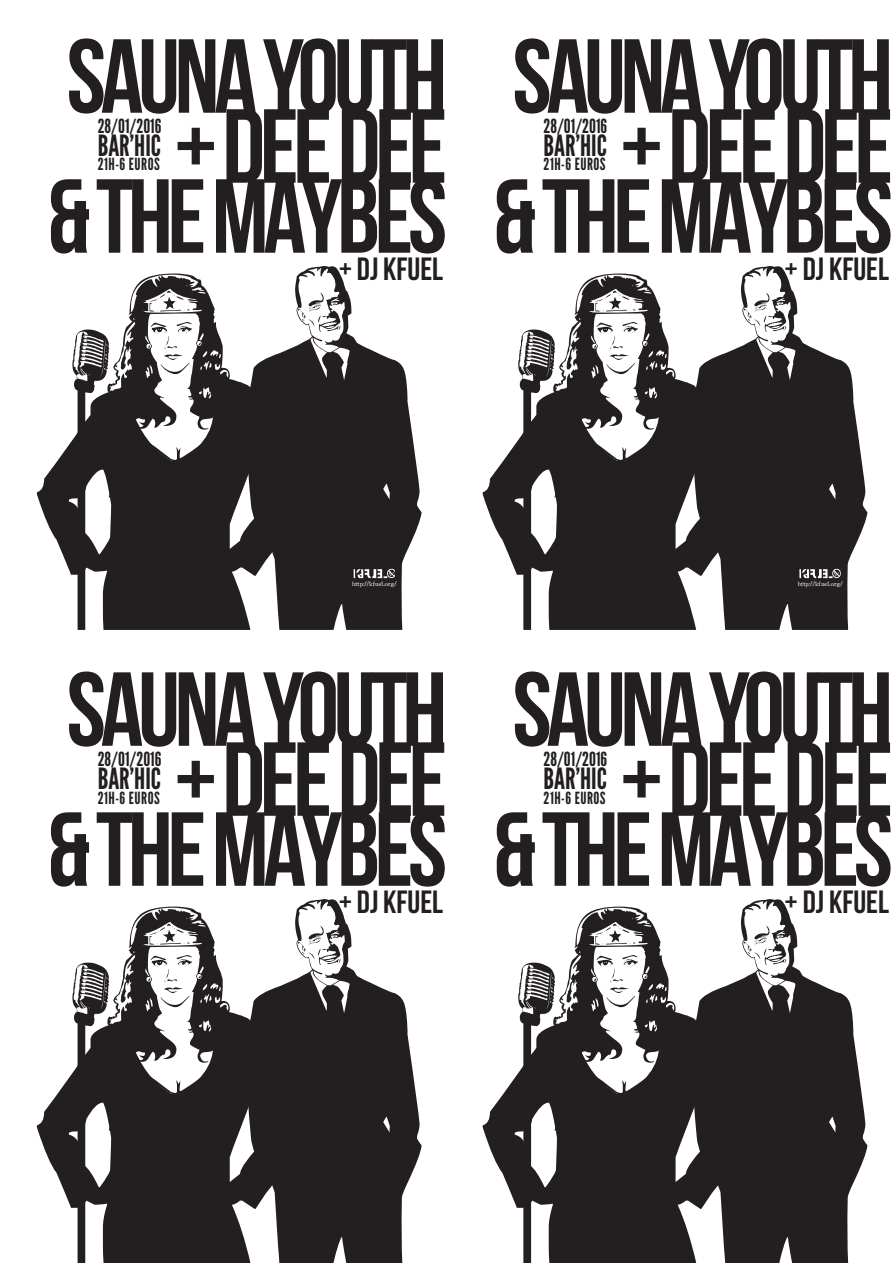
<style>
.page{position:relative;width:893px;height:1263px;background:#fff}
.page>*{position:absolute;margin:0;border:0;box-sizing:border-box;transform-origin:0 0}
.t1{font:700 105px "Bebas Neue";letter-spacing:-.05em;color:#231f20}
.t2{font:700 32.25px "Bebas Neue";color:#231f20}
.t3{font:29.25px "League Gothic";color:#231f20}
.t4{font:19.5px "League Gothic";color:#231f20}
.t5{font:16.8px "League Gothic";letter-spacing:.03em;color:#231f20}
.t6{font:6px "Oldstyle HPLHS";letter-spacing:.015em;color:#fff}
</style>
<div class="page">
<svg style="left:37px;top:440px;width:209px;height:190px;fill:#231f20"></svg>
<svg style="left:37px;top:1074px;width:209px;height:189px;fill:#231f20"></svg>
<svg style="left:483px;top:440px;width:208px;height:190px;fill:#231f20"></svg>
<svg style="left:483px;top:1073px;width:208px;height:190px;fill:#231f20"></svg>
<svg style="left:246px;top:348px;width:176px;height:282px;background:#423f40"></svg>
<svg style="left:246px;top:981px;width:176px;height:282px;background:#433f40"></svg>
<svg style="left:691px;top:348px;width:176px;height:282px;background:#413e3e"></svg>
<svg style="left:691px;top:981px;width:176px;height:282px;background:#3d393a"></svg>
<svg style="left:289px;top:266px;width:79px;height:97px"></svg>
<svg style="left:289px;top:899px;width:79px;height:97px"></svg>
<svg style="left:735px;top:266px;width:79px;height:97px"></svg>
<svg style="left:735px;top:899px;width:79px;height:97px"></svg>
<div style="left:78px;top:381px;width:7px;height:249px;background:#231f20"></div>
<div style="left:78px;top:1014px;width:7px;height:249px;background:#231f20"></div>
<div style="left:523px;top:381px;width:8px;height:249px;background:#231f20"></div>
<div style="left:523px;top:1014px;width:8px;height:249px;background:#231f20"></div>
<svg style="left:72px;top:274px;width:183px;height:224px"></svg>
<svg style="left:72px;top:906px;width:183px;height:225px"></svg>
<svg style="left:518px;top:274px;width:183px;height:224px"></svg>
<svg style="left:518px;top:906px;width:183px;height:225px"></svg>
<div style="left:352px;top:566px;width:45px;height:14px;border:1px solid #231f20"></div>
<img style="left:355px;top:569px;width:39px;height:8px">
<div style="left:353px;top:567px;width:43px;height:12px;border:1px solid #231f20"></div>
<div style="left:798px;top:566px;width:45px;height:14px;border:1px solid #231f20"></div>
<img style="left:800px;top:569px;width:40px;height:8px">
<div style="left:798px;top:567px;width:44px;height:12px;border:1px solid #231f20"></div>
<p class="t1" style="left:67px;top:19px;width:382px">SAUNA YOUTH</p>
<p class="t1" style="left:175px;top:89px;width:274px">+ DEE DEE</p>
<p class="t4" style="left:98px;top:115px;width:65px">28/01/2016</p>
<p class="t3" style="left:98px;top:129px;width:65px">BAR’HIC</p>
<p class="t5" style="left:98px;top:155px;width:64px">21H-6 EUROS</p>
<p class="t1" style="left:47px;top:159px;width:397px">&amp; THE MAYBES</p>
<p class="t2" style="left:339px;top:251px;width:106px">+ DJ KFUEL</p>
<p class="t1" style="left:512px;top:19px;width:382px">SAUNA YOUTH</p>
<p class="t1" style="left:621px;top:89px;width:274px">+ DEE DEE</p>
<p class="t4" style="left:543px;top:115px;width:65px">28/01/2016</p>
<p class="t3" style="left:543px;top:129px;width:65px">BAR’HIC</p>
<p class="t5" style="left:543px;top:155px;width:64px">21H-6 EUROS</p>
<p class="t1" style="left:492px;top:159px;width:397px">&amp; THE MAYBES</p>
<p class="t2" style="left:785px;top:251px;width:106px">+ DJ KFUEL</p>
<p class="t6" style="left:352px;top:580px;width:46px">http://kfuel.org/</p>
<p class="t6" style="left:798px;top:580px;width:46px">http://kfuel.org/</p>
<p class="t1" style="left:67px;top:652px;width:382px">SAUNA YOUTH</p>
<p class="t1" style="left:175px;top:722px;width:274px">+ DEE DEE</p>
<p class="t4" style="left:98px;top:748px;width:65px">28/01/2016</p>
<p class="t3" style="left:98px;top:762px;width:65px">BAR’HIC</p>
<p class="t5" style="left:98px;top:788px;width:64px">21H-6 EUROS</p>
<p class="t1" style="left:47px;top:792px;width:397px">&amp; THE MAYBES</p>
<p class="t2" style="left:339px;top:884px;width:106px">+ DJ KFUEL</p>
<p class="t1" style="left:512px;top:652px;width:382px">SAUNA YOUTH</p>
<p class="t1" style="left:621px;top:722px;width:274px">+ DEE DEE</p>
<p class="t4" style="left:543px;top:748px;width:65px">28/01/2016</p>
<p class="t3" style="left:543px;top:762px;width:65px">BAR’HIC</p>
<p class="t5" style="left:543px;top:788px;width:64px">21H-6 EUROS</p>
<p class="t1" style="left:492px;top:792px;width:397px">&amp; THE MAYBES</p>
<p class="t2" style="left:785px;top:884px;width:106px">+ DJ KFUEL</p>
</div>
